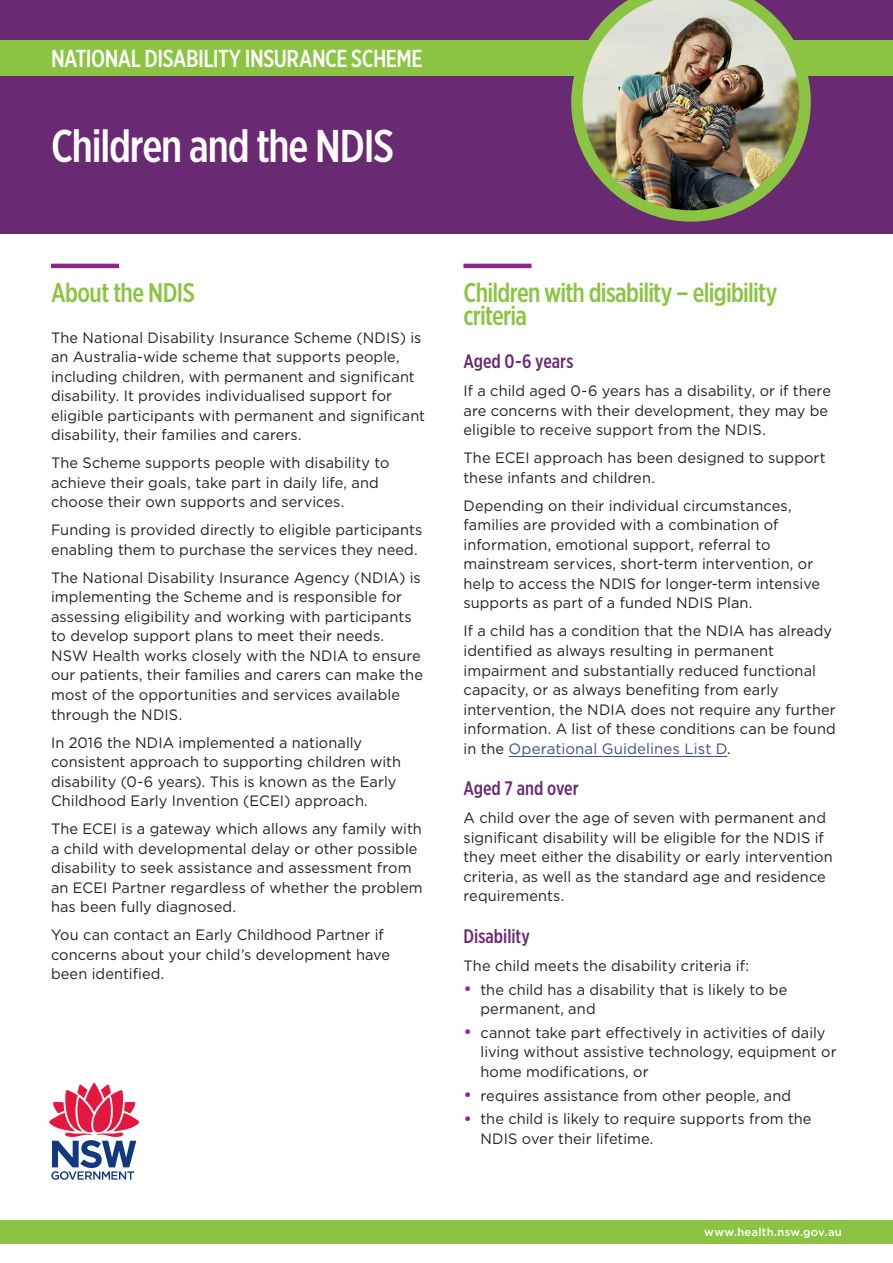
<style>
.page{position:relative;width:893px;height:1263px;background:#fff}
.page>*{position:absolute;margin:0;border:0;box-sizing:border-box;transform-origin:0 0}
.Header_2{font:500 45.9px "Gotham X Narrow";letter-spacing:-.025em;color:#fff}
.Head_1{font:500 27px/22.5px "Gotham X Narrow";letter-spacing:-.025em;color:#8bc442}
.t1{font:500 24.6px "Gotham X Narrow";letter-spacing:-.02em;color:#fff}
.Head_3{font:500 19.5px "Gotham X Narrow";color:#6a2973}
.Body{font:15px/19.5px "Gotham";letter-spacing:.005em;color:#231f20}
.Bullets{font:15px/19.5px "Gotham";letter-spacing:.005em;color:#231f20}
.Bullet_last{font:15px/19.5px "Gotham";letter-spacing:.005em;color:#231f20}
.Bottom_banner{font:500 11.25px "Gotham";letter-spacing:.02em;color:#fff}
.s1{color:#3d5282}
.s2{font-size:18px;color:#8a2889}
</style>
<div class="page">
<div style="left:0;top:0;width:893px;height:234px;background:#6a2973"></div>
<div style="left:0;top:40px;width:893px;height:35px;background:#8bc442"></div>
<div style="left:0;top:1220px;width:893px;height:24px;background:#8bc442"></div>
<hr style="left:51px;top:264px;width:68px;height:4px;background:#8a2889">
<hr style="left:463px;top:264px;width:68px;height:4px;background:#8a2889">
<hr style="left:509px;top:756px;width:218px;height:1px;background:#3d5282">
<svg style="left:49px;top:1082px;width:90px;height:98px"></svg>
<img style="left:571px;top:0;width:240px;height:222px">
<h3 class="t1" style="left:51px;top:43px;width:373px">NATIONAL DISABILITY INSURANCE SCHEME</h3>
<p class="Header_2" style="left:51px;top:118px;width:345px">Children and the NDIS</p>
<p class="Head_1" style="left:51px;top:281px;width:145px">About the NDIS</p>
<p class="Body" style="left:51px;top:328px;width:376px">The National Disability Insurance Scheme (NDIS) is an Australia-wide scheme that supports people, including children, with permanent and significant disability. It provides individualised support for eligible participants with permanent and significant disability, their families and carers.</p>
<p class="Body" style="left:51px;top:453px;width:340px">The Scheme supports people with disability to achieve their goals, take part in daily life, and choose their own supports and services.</p>
<p class="Body" style="left:51px;top:520px;width:373px">Funding is provided directly to eligible participants enabling them to purchase the services they need.</p>
<p class="Body" style="left:51px;top:568px;width:373px">The National Disability Insurance Agency (NDIA) is implementing the Scheme and is responsible for assessing eligibility and working with participants to develop support plans to meet their needs.<br>NSW Health works closely with the NDIA to ensure our patients, their families and carers can make the most of the opportunities and services available through the NDIS.</p>
<p class="Body" style="left:51px;top:732px;width:351px">In 2016 the NDIA implemented a nationally consistent approach to supporting children with disability (0-6 years). This is known as the Early Childhood Early Invention (ECEI) approach.</p>
<p class="Body" style="left:51px;top:819px;width:373px">The ECEI is a gateway which allows any family with a child with developmental delay or other possible disability to seek assistance and assessment from an ECEI Partner regardless of whether the problem has been fully diagnosed.</p>
<p class="Body" style="left:51px;top:925px;width:341px">You can contact an Early Childhood Partner if concerns about your child’s development have been identified.</p>
<p class="Head_1" style="left:463px;top:281px;width:315px">Children with disability – eligibility criteria</p>
<p class="Head_3" style="left:463px;top:350px;width:111px">Aged 0-6 years</p>
<p class="Body" style="left:463px;top:381px;width:369px">If a child aged 0-6 years has a disability, or if there are concerns with their development, they may be eligible to receive support from the NDIS.</p>
<p class="Body" style="left:463px;top:448px;width:364px">The ECEI approach has been designed to support these infants and children.</p>
<p class="Body" style="left:463px;top:496px;width:358px">Depending on their individual circumstances, families are provided with a combination of information, emotional support, referral to mainstream services, short-term intervention, or help to access the NDIS for longer-term intensive supports as part of a funded NDIS Plan.</p>
<p class="Body" style="left:463px;top:621px;width:374px">If a child has a condition that the NDIA has already identified as always resulting in permanent impairment and substantially reduced functional capacity, or as always benefiting from early intervention, the NDIA does not require any further information. A list of these conditions can be found in the <span class="s1">Operational Guidelines List D</span>.</p>
<p class="Head_3" style="left:463px;top:776px;width:117px">Aged 7 and over</p>
<p class="Body" style="left:463px;top:808px;width:371px">A child over the age of seven with permanent and significant disability will be eligible for the NDIS if they meet either the disability or early intervention criteria, as well as the standard age and residence requirements.</p>
<p class="Head_3" style="left:463px;top:924px;width:68px">Disability</p>
<p class="Body" style="left:463px;top:955px;width:287px">The child meets the disability criteria if:</p>
<p class="Bullets" style="left:480px;top:979px;width:308px;text-indent:-17px"><span class="s2">•</span> the child has a disability that is likely to be permanent, and</p>
<p class="Bullets" style="left:480px;top:1022px;width:358px;text-indent:-17px"><span class="s2">•</span> cannot take part effectively in activities of daily living without assistive technology, equipment or home modifications, or</p>
<p class="Bullets" style="left:463px;top:1085px;width:329px"><span class="s2">•</span> requires assistance from other people, and</p>
<p class="Bullet_last" style="left:480px;top:1109px;width:333px;text-indent:-17px"><span class="s2">•</span> the child is likely to require supports from the<br>NDIS over their lifetime.</p>
<p class="Bottom_banner" style="left:704px;top:1224px;width:139px">www.health.nsw.gov.au</p>
</div>
